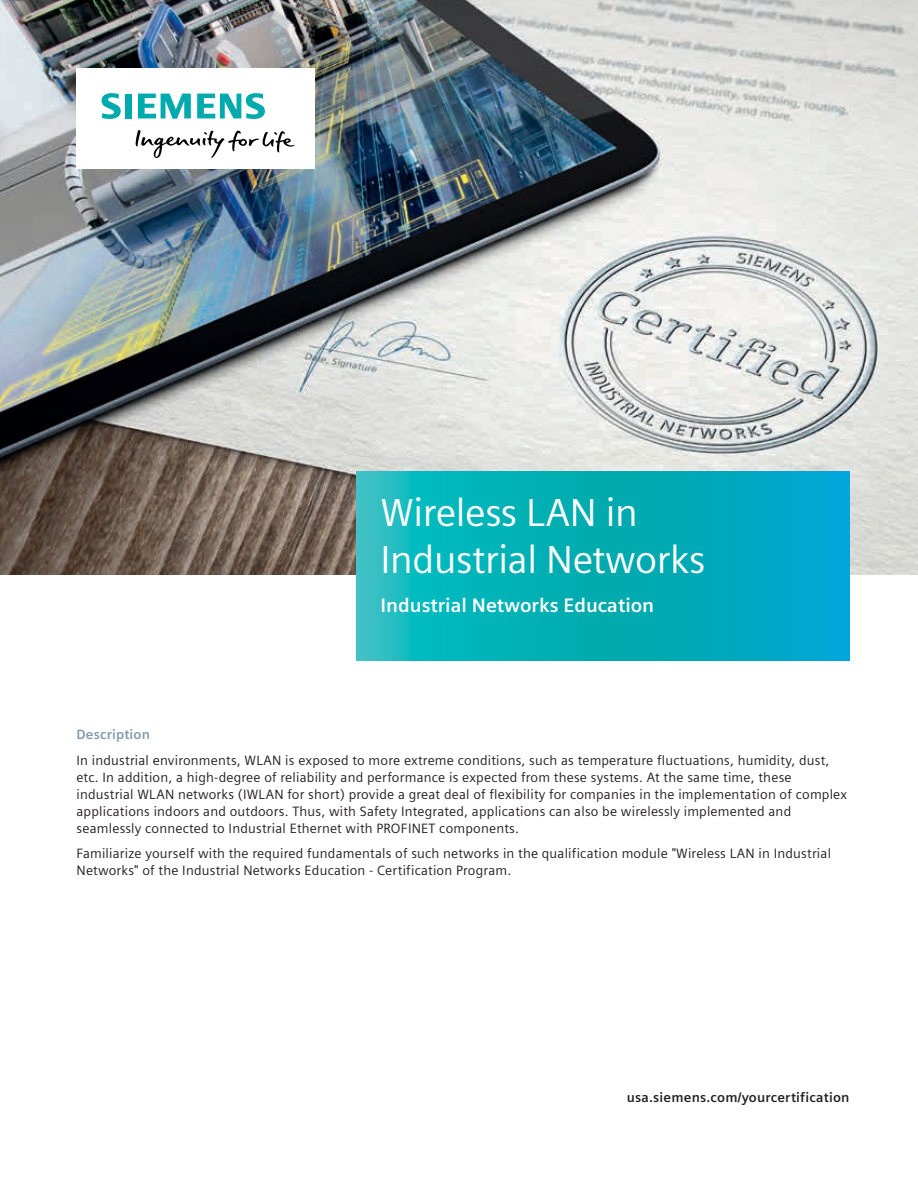
<style>
.page{position:relative;width:918px;height:1188px;background:#fff}
.page>*{position:absolute;margin:0;border:0;box-sizing:border-box;transform-origin:0 0}
.t1{font:39px/46.8px "Siemens Sans";letter-spacing:-.01em;color:#fff}
.t2{font:700 19.5px "Siemens Sans";color:#fff}
.t3{font:13.5px/17px "Siemens Sans";letter-spacing:.015em;color:#231f20}
.t4{font:700 13.5px "Siemens Sans";letter-spacing:.015em;color:#231f20}
.t5{font:700 13.5px "Siemens Sans";letter-spacing:.015em;color:#7c9aa9}
</style>
<div class="page">
<img style="left:0;top:0;width:918px;height:575px">
<svg style="left:357px;top:472px;width:493px;height:189px;background:#04aebc"></svg>
<div style="left:77px;top:68px;width:238px;height:101px;background:#fff"></div>
<svg style="left:135px;top:130px;width:160px;height:28px"></svg>
<svg style="left:102px;top:93px;width:30px;height:26px"></svg>
<svg style="left:138px;top:94px;width:53px;height:25px"></svg>
<svg style="left:197px;top:93px;width:68px;height:26px"></svg>
<h1 class="t1" style="left:381px;top:489px;width:327px">Wireless LAN in<br>Industrial Networks</h1>
<h2 class="t2" style="left:381px;top:594px;width:275px">Industrial Networks Education</h2>
<p class="t5" style="left:77px;top:727px;width:75px">Description</p>
<p class="t3" style="left:77px;top:752px;width:772px">In industrial environments, WLAN is exposed to more extreme conditions, such as temperature fluctuations, humidity, dust, etc. In addition, a high-degree of reliability and performance is expected from these systems. At the same time, these industrial WLAN networks (IWLAN for short) provide a great deal of flexibility for companies in the implementation of complex applications indoors and outdoors. Thus, with Safety Integrated, applications can also be wirelessly implemented and seamlessly connected to Industrial Ethernet with PROFINET components.</p>
<p class="t3" style="left:77px;top:845px;width:756px">Familiarize yourself with the required fundamentals of such networks in the qualification module "Wireless LAN in Industrial<br>Networks" of the Industrial Networks Education - Certification Program.</p>
<p class="t4" style="left:627px;top:1090px;width:224px">usa.siemens.com/yourcertification</p>
</div>
